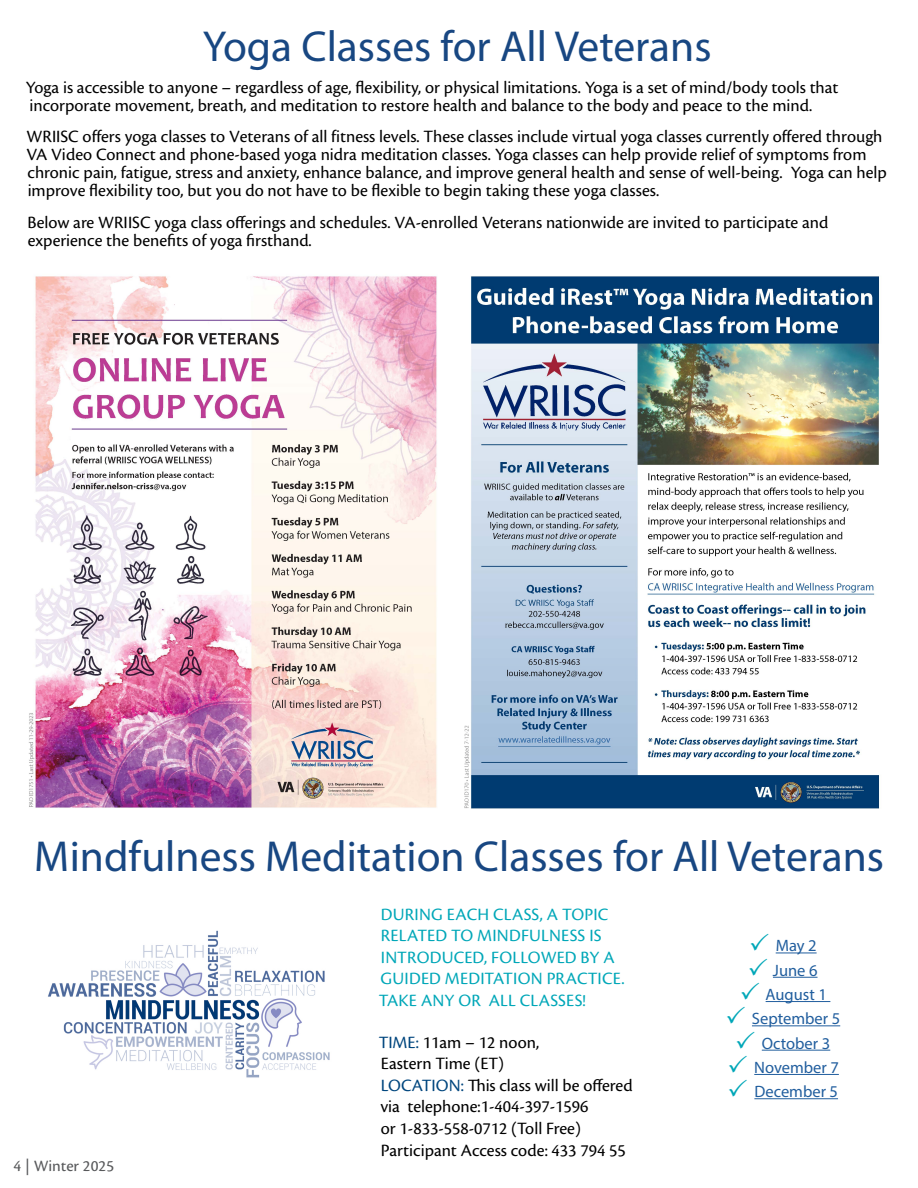
<style>
.page{position:relative;width:918px;height:1188px;background:#fff}
.page>*{position:absolute;margin:0;border:0;box-sizing:border-box;transform-origin:0 0}
.t1{font:43.5px "Myriad Pro";color:#184782}
.t2{font:18px/18px "Cronos Pro";color:#000}
.t3{font:18px/21.6px "Cronos Pro";letter-spacing:.01em;color:#00a7b8}
.t4{font:16.5px "Myriad Pro";color:#215e9e}
.t5{font:16.5px "Cronos Pro Capt";color:#58595b}
.s1{color:#00a7b8}
.s2{color:#00467e}
</style>
<div class="page">
<img style="left:28px;top:276px;width:409px;height:532px">
<img style="left:464px;top:276px;width:416px;height:533px">
<hr style="left:776px;top:953px;width:41px;height:1px;background:#215e9e">
<hr style="left:773px;top:977px;width:45px;height:1px;background:#215e9e">
<hr style="left:766px;top:1001px;width:64px;height:1px;background:#215e9e">
<hr style="left:752px;top:1025px;width:88px;height:1px;background:#215e9e">
<hr style="left:762px;top:1050px;width:68px;height:1px;background:#215e9e">
<hr style="left:754px;top:1074px;width:85px;height:1px;background:#215e9e">
<hr style="left:754px;top:1098px;width:84px;height:1px;background:#215e9e">
<img style="left:48px;top:930px;width:282px;height:148px">
<svg style="left:765px;top:976px;width:31px;height:27px"></svg>
<h5 class="t1" style="left:203px;top:20px;width:510px">Yoga Classes for All Veterans</h5>
<p class="t2" style="left:26px;top:78px;width:814px">Yoga is accessible to anyone – regardless of age, flexibility, or physical limitations. Yoga is a set of mind/body tools that incorporate movement, breath, and meditation to restore health and balance to the body and peace to the mind.</p>
<p class="t2" style="left:26px;top:128px;width:862px">WRIISC offers yoga classes to Veterans of all fitness levels. These classes include virtual yoga classes currently offered through VA Video Connect and phone-based yoga nidra meditation classes. Yoga classes can help provide relief of symptoms from chronic pain, fatigue, stress and anxiety, enhance balance, and improve general health and sense of well-being. Yoga can help improve flexibility too, but you do not have to be flexible to begin taking these yoga classes.</p>
<p class="t2" style="left:27px;top:213px;width:803px">Below are WRIISC yoga class offerings and schedules. VA-enrolled Veterans nationwide are invited to participate and experience the benefits of yoga firsthand.</p>
<h6 class="t1" style="left:34px;top:829px;width:851px">Mindfulness Meditation Classes for All Veterans</h6>
<p class="t3" style="left:381px;top:903px;width:229px">DURING EACH CLASS, A TOPIC<br>RELATED TO MINDFULNESS IS</p>
<p class="t4" style="left:749px;top:936px;width:69px"><span class="s1">✓</span> May 2</p>
<p class="t3" style="left:381px;top:946px;width:235px">INTRODUCED, FOLLOWED BY A</p>
<p class="t4" style="left:773px;top:960px;width:46px">June 6</p>
<p class="t3" style="left:381px;top:968px;width:245px">GUIDED MEDITATION PRACTICE.</p>
<p class="t5" style="left:14px;top:1157px;width:102px">4 | Winter 2025</p>
<p class="t3" style="left:379px;top:990px;width:209px">TAKE ANY OR ALL CLASSES!</p>
<p class="t4" style="left:766px;top:984px;width:63px">August 1</p>
<p class="t4" style="left:725px;top:1008px;width:117px"><span class="s1">✓</span> September 5</p>
<p class="t2" style="left:379px;top:1033px;width:162px"><span class="s2">TIME:</span> 11am – 12 noon,</p>
<p class="t4" style="left:735px;top:1033px;width:97px"><span class="s1">✓</span> October 3</p>
<p class="t2" style="left:381px;top:1055px;width:125px">Eastern Time (ET)</p>
<p class="t4" style="left:727px;top:1057px;width:113px"><span class="s1">✓</span> November 7</p>
<p class="t2" style="left:381px;top:1076px;width:253px"><span class="s2">LOCATION:</span> This class will be offered</p>
<p class="t4" style="left:727px;top:1081px;width:112px"><span class="s1">✓</span> December 5</p>
<p class="t2" style="left:381px;top:1096px;width:247px;line-height:21.6px">via telephone:1-404-397-1596<br>or 1-833-558-0712 (Toll Free)<br>Participant Access code: 433 794 55</p>
</div>
